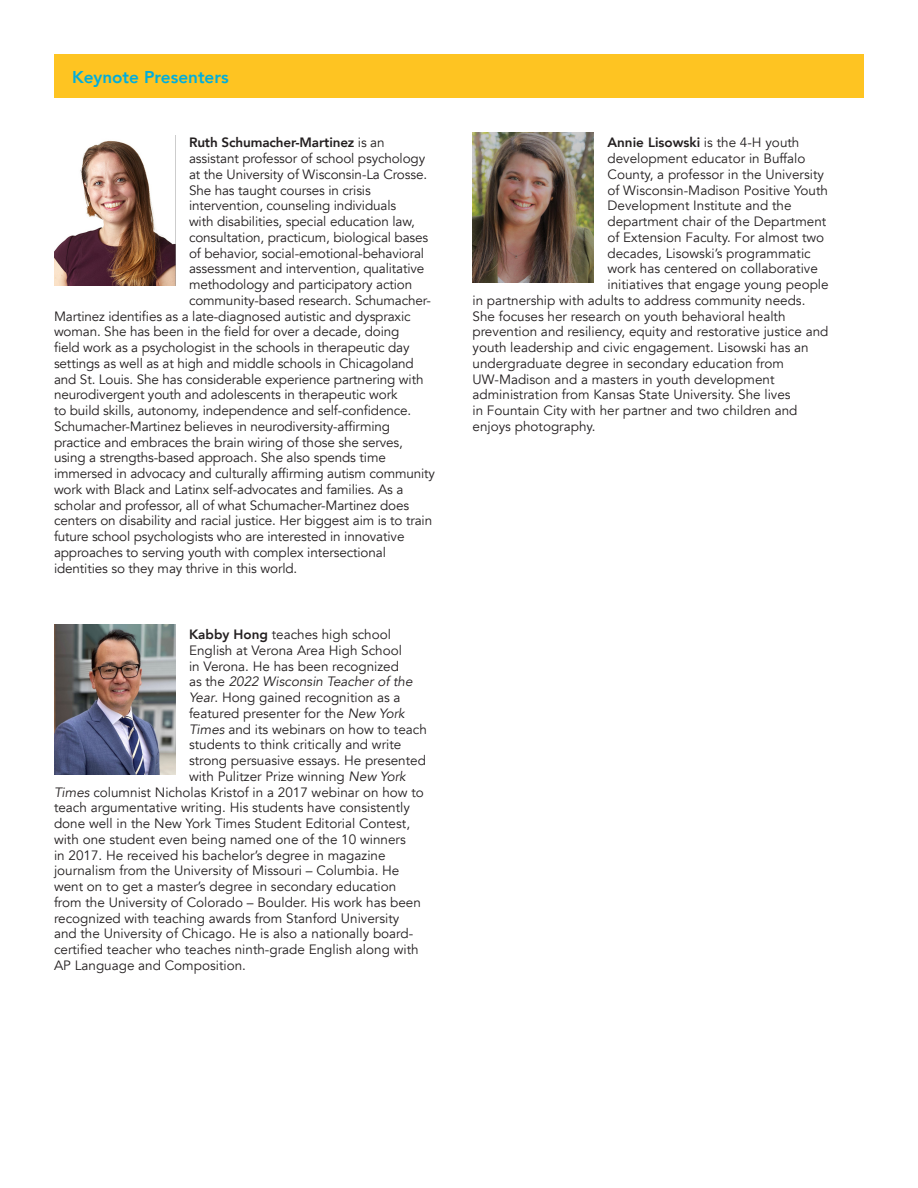
<style>
.page{position:relative;width:918px;height:1188px;background:#fff}
.page>*{position:absolute;margin:0;border:0;box-sizing:border-box;transform-origin:0 0}
.titles{font:800 17.1px "Avenir";color:#00aedc}
.t1{font:13.5px "Avenir";color:#231f20}
.t2{font:800 13.5px "Avenir";letter-spacing:-.01em;color:#231f20}
.t3{font:italic 13.5px "Avenir";color:#231f20}
.s1{font-weight:400}
.s2{font-weight:800}
.s3{font-style:normal}
.s4{font-style:italic}
</style>
<div class="page">
<img style="left:54px;top:140px;width:121px;height:145px">
<img style="left:54px;top:624px;width:122px;height:150px">
<div style="left:54px;top:54px;width:810px;height:43px;background:#fec422"></div>
<img style="left:472px;top:132px;width:122px;height:150px">
<p class="titles" style="left:72px;top:63px;width:158px">Keynote Presenters</p>
<p class="t2" style="left:189px;top:132px;width:197px">Ruth Schumacher-Martinez <span class="s1">is an</span></p>
<p class="t1" style="left:189px;top:150px;width:238px">assistant professor of school psychology</p>
<p class="t1" style="left:189px;top:166px;width:240px">at the University of Wisconsin-La Crosse.</p>
<p class="t1" style="left:189px;top:182px;width:183px">She has taught courses in crisis</p>
<p class="t1" style="left:189px;top:198px;width:209px">intervention, counseling individuals</p>
<p class="t1" style="left:189px;top:213px;width:228px">with disabilities, special education law,</p>
<p class="t1" style="left:189px;top:229px;width:241px">consultation, practicum, biological bases</p>
<p class="t1" style="left:189px;top:245px;width:237px">of behavior, social-emotional-behavioral</p>
<p class="t1" style="left:189px;top:261px;width:237px">assessment and intervention, qualitative</p>
<p class="t1" style="left:189px;top:276px;width:225px">methodology and participatory action</p>
<p class="t1" style="left:189px;top:292px;width:243px">community-based research. Schumacher-</p>
<p class="t1" style="left:54px;top:308px;width:358px">Martinez identifies as a late-diagnosed autistic and dyspraxic</p>
<p class="t1" style="left:54px;top:324px;width:347px">woman. She has been in the field for over a decade, doing</p>
<p class="t1" style="left:54px;top:339px;width:357px">field work as a psychologist in the schools in therapeutic day</p>
<p class="t1" style="left:54px;top:355px;width:361px">settings as well as at high and middle schools in Chicagoland</p>
<p class="t1" style="left:54px;top:371px;width:371px">and St. Louis. She has considerable experience partnering with</p>
<p class="t1" style="left:54px;top:387px;width:345px">neurodivergent youth and adolescents in therapeutic work</p>
<p class="t1" style="left:54px;top:402px;width:359px">to build skills, autonomy, independence and self-confidence.</p>
<p class="t1" style="left:54px;top:418px;width:338px">Schumacher-Martinez believes in neurodiversity-affirming</p>
<p class="t1" style="left:54px;top:434px;width:350px">practice and embraces the brain wiring of those she serves,</p>
<p class="t1" style="left:54px;top:450px;width:333px">using a strengths-based approach. She also spends time</p>
<p class="t1" style="left:54px;top:465px;width:383px">immersed in advocacy and culturally affirming autism community</p>
<p class="t1" style="left:54px;top:481px;width:351px">work with Black and Latinx self-advocates and families. As a</p>
<p class="t1" style="left:54px;top:497px;width:357px">scholar and professor, all of what Schumacher-Martinez does</p>
<p class="t1" style="left:54px;top:513px;width:380px">centers on disability and racial justice. Her biggest aim is to train</p>
<p class="t1" style="left:54px;top:528px;width:352px">future school psychologists who are interested in innovative</p>
<p class="t1" style="left:54px;top:544px;width:333px">approaches to serving youth with complex intersectional</p>
<p class="t1" style="left:54px;top:560px;width:245px">identities so they may thrive in this world.</p>
<p class="t1" style="left:189px;top:627px;width:204px"><span class="s2">Kabby Hong</span> teaches high school</p>
<p class="t1" style="left:189px;top:642px;width:215px">English at Verona Area High School</p>
<p class="t1" style="left:189px;top:658px;width:212px">in Verona. He has been recognized</p>
<p class="t3" style="left:189px;top:674px;width:225px"><span class="s3">as the</span> 2022 Wisconsin Teacher of the</p>
<p class="t1" style="left:189px;top:690px;width:213px"><span class="s4">Year</span>. Hong gained recognition as a</p>
<p class="t1" style="left:189px;top:705px;width:217px">featured presenter for the <span class="s4">New York</span></p>
<p class="t1" style="left:189px;top:721px;width:239px"><span class="s4">Times</span> and its webinars on how to teach</p>
<p class="t1" style="left:189px;top:737px;width:214px">students to think critically and write</p>
<p class="t1" style="left:189px;top:753px;width:239px">strong persuasive essays. He presented</p>
<p class="t1" style="left:189px;top:768px;width:218px">with Pulitzer Prize winning <span class="s4">New York</span></p>
<p class="t1" style="left:54px;top:784px;width:371px"><span class="s4">Times</span> columnist Nicholas Kristof in a 2017 webinar on how to</p>
<p class="t1" style="left:54px;top:800px;width:357px">teach argumentative writing. His students have consistently</p>
<p class="t1" style="left:54px;top:816px;width:358px">done well in the New York Times Student Editorial Contest,</p>
<p class="t1" style="left:54px;top:831px;width:353px">with one student even being named one of the 10 winners</p>
<p class="t1" style="left:54px;top:847px;width:333px">in 2017. He received his bachelor’s degree in magazine</p>
<p class="t1" style="left:54px;top:863px;width:347px">journalism from the University of Missouri – Columbia. He</p>
<p class="t1" style="left:54px;top:879px;width:344px">went on to get a master’s degree in secondary education</p>
<p class="t1" style="left:54px;top:894px;width:369px">from the University of Colorado – Boulder. His work has been</p>
<p class="t1" style="left:54px;top:910px;width:347px">recognized with teaching awards from Stanford University</p>
<p class="t1" style="left:54px;top:926px;width:361px">and the University of Chicago. He is also a nationally board-</p>
<p class="t1" style="left:54px;top:942px;width:366px">certified teacher who teaches ninth-grade English along with</p>
<p class="t1" style="left:54px;top:957px;width:194px">AP Language and Composition.</p>
<p class="t2" style="left:608px;top:132px;width:193px">Annie Lisowski <span class="s1">is the 4-H youth</span></p>
<p class="t1" style="left:608px;top:150px;width:200px">development educator in Buffalo</p>
<p class="t1" style="left:608px;top:166px;width:218px">County, a professor in the University</p>
<p class="t1" style="left:608px;top:182px;width:222px">of Wisconsin-Madison Positive Youth</p>
<p class="t1" style="left:608px;top:198px;width:186px">Development Institute and the</p>
<p class="t1" style="left:608px;top:213px;width:220px">department chair of the Department</p>
<p class="t1" style="left:608px;top:229px;width:218px">of Extension Faculty. For almost two</p>
<p class="t1" style="left:608px;top:245px;width:205px">decades, Lisowski’s programmatic</p>
<p class="t1" style="left:608px;top:261px;width:212px">work has centered on collaborative</p>
<p class="t1" style="left:608px;top:276px;width:223px">initiatives that engage young people</p>
<p class="t1" style="left:472px;top:292px;width:334px">in partnership with adults to address community needs.</p>
<p class="t1" style="left:472px;top:308px;width:315px">She focuses her research on youth behavioral health</p>
<p class="t1" style="left:472px;top:324px;width:357px">prevention and resiliency, equity and restorative justice and</p>
<p class="t1" style="left:472px;top:339px;width:338px">youth leadership and civic engagement. Lisowski has an</p>
<p class="t1" style="left:472px;top:355px;width:313px">undergraduate degree in secondary education from</p>
<p class="t1" style="left:472px;top:371px;width:304px">UW-Madison and a masters in youth development</p>
<p class="t1" style="left:472px;top:387px;width:320px">administration from Kansas State University. She lives</p>
<p class="t1" style="left:472px;top:402px;width:326px">in Fountain City with her partner and two children and</p>
<p class="t1" style="left:472px;top:418px;width:125px">enjoys photography.</p>
</div>
